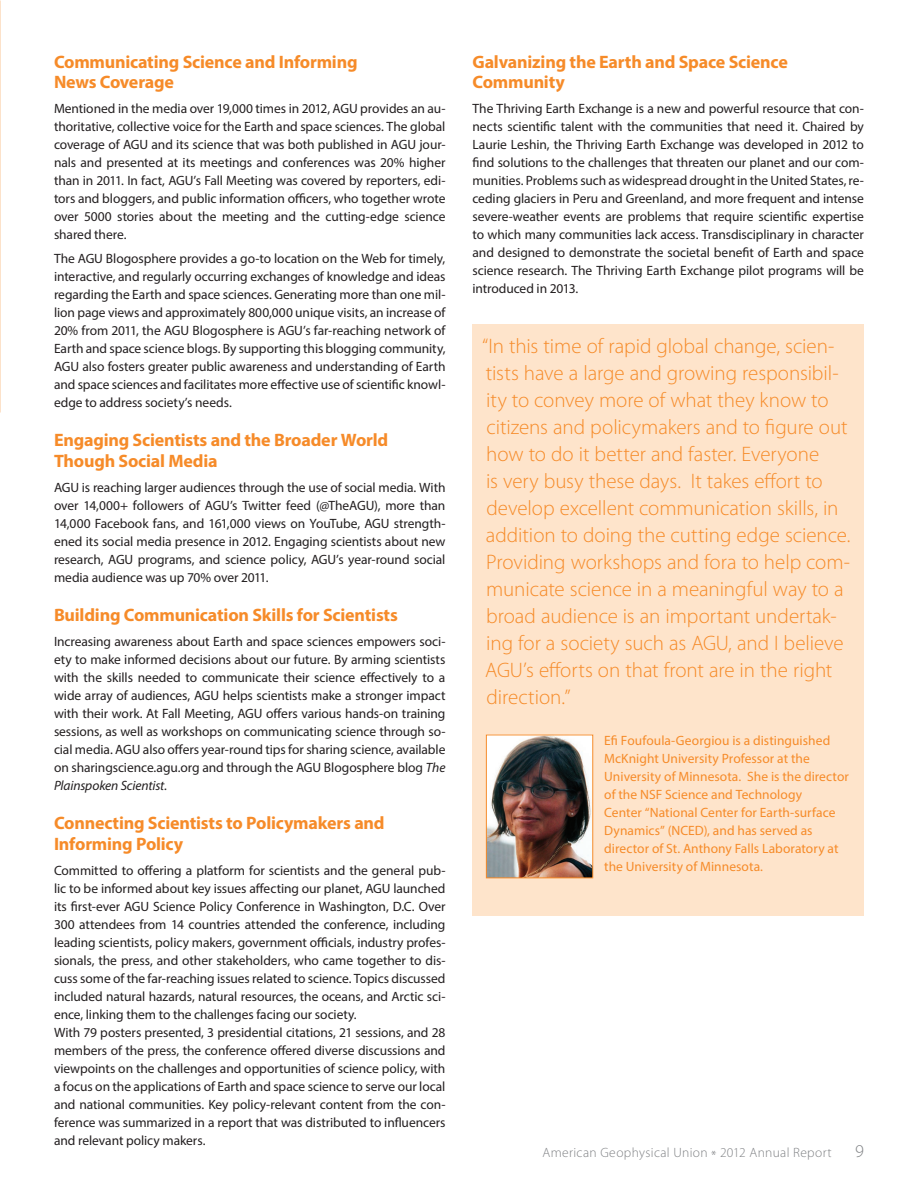
<style>
.page{position:relative;width:918px;height:1188px;background:#fff}
.page>*{position:absolute;margin:0;border:0;box-sizing:border-box;transform-origin:0 0}
.t1{font:300 21px/27px "Myriad Pro";letter-spacing:-.005em;color:#f68b29}
.t2{font:700 18px/19.5px "Myriad Pro";letter-spacing:-.01em;color:#f68b29}
.t3{font:300 18px "Myriad Pro";color:#808285}
.t4{font:13.5px/18px "Myriad Pro";letter-spacing:-.005em;color:#231f20;text-align:justify}
.t5{font:13.5px/18px "Myriad Pro";letter-spacing:.005em;color:#f68b29}
.t6{font:300 13.5px "Myriad Pro";letter-spacing:.025em;color:#808285}
.s1{font-style:italic}
</style>
<div class="page">
<div style="left:472px;top:324px;width:392px;height:592px;background:#fee4cb"></div>
<img style="left:488px;top:737px;width:103px;height:139px">
<div style="left:486px;top:735px;width:107px;height:143px;border:1px solid #f68b29"></div>
<p class="t2" style="left:54px;top:52px;width:305px">Communicating Science and Informing<br>News Coverage</p>
<p class="t4" style="left:54px;top:99px;width:393px">Mentioned in the media over 19,000 times in 2012, AGU provides an au&shy;thoritative, collective voice for the Earth and space sciences. The global coverage of AGU and its science that was both published in AGU jour&shy;nals and presented at its meetings and conferences was 20% higher than in 2011. In fact, AGU’s Fall Meeting was covered by reporters, edi&shy;tors and bloggers, and public information officers, who together wrote over 5000 stories about the meeting and the cutting-edge science shared there.</p>
<p class="t4" style="left:54px;top:250px;width:393px">The AGU Blogosphere provides a go-to location on the Web for timely, interactive, and regularly occurring exchanges of knowledge and ideas regarding the Earth and space sciences. Generating more than one mil&shy;lion page views and approximately 800,000 unique visits, an increase of 20% from 2011, the AGU Blogosphere is AGU’s far-reaching network of Earth and space science blogs. By supporting this blogging community, AGU also fosters greater public awareness and understanding of Earth and space sciences and facilitates more effective use of scientific knowl&shy;edge to address society’s needs.</p>
<p class="t2" style="left:54px;top:429px;width:336px;line-height:21px">Engaging Scientists and the Broader World<br>Though Social Media</p>
<p class="t4" style="left:54px;top:478px;width:393px">AGU is reaching larger audiences through the use of social media. With over 14,000+ followers of AGU’s Twitter feed (@TheAGU), more than 14,000 Facebook fans, and 161,000 views on YouTube, AGU strength&shy;ened its social media presence in 2012. Engaging scientists about new research, AGU programs, and science policy, AGU’s year-round social media audience was up 70% over 2011.</p>
<p class="t2" style="left:54px;top:605px;width:345px">Building Communication Skills for Scientists</p>
<p class="t4" style="left:54px;top:632px;width:393px">Increasing awareness about Earth and space sciences empowers soci&shy;ety to make informed decisions about our future. By arming scientists with the skills needed to communicate their science effectively to a wide array of audiences, AGU helps scientists make a stronger impact with their work. At Fall Meeting, AGU offers various hands-on training sessions, as well as workshops on communicating science through so&shy;cial media. AGU also offers year-round tips for sharing science, available on sharingscience.agu.org and through the AGU Blogosphere blog <span class="s1">The Plainspoken Scientist.</span></p>
<p class="t2" style="left:54px;top:812px;width:332px;line-height:21px">Connecting Scientists to Policymakers and<br>Informing Policy</p>
<p class="t4" style="left:54px;top:861px;width:393px">Committed to offering a platform for scientists and the general pub&shy;lic to be informed about key issues affecting our planet, AGU launched its first-ever AGU Science Policy Conference in Washington, D.C. Over 300 attendees from 14 countries attended the conference, including leading scientists, policy makers, government officials, industry profes&shy;sionals, the press, and other stakeholders, who came together to dis&shy;cuss some of the far-reaching issues related to science. Topics discussed included natural hazards, natural resources, the oceans, and Arctic sci&shy;ence, linking them to the challenges facing our society.</p>
<p class="t4" style="left:54px;top:1023px;width:393px">With 79 posters presented, 3 presidential citations, 21 sessions, and 28 members of the press, the conference offered diverse discussions and viewpoints on the challenges and opportunities of science policy, with a focus on the applications of Earth and space science to serve our local and national communities. Key policy-relevant content from the con&shy;ference was summarized in a report that was distributed to influencers and relevant policy makers.</p>
<p class="t2" style="left:472px;top:52px;width:317px">Galvanizing the Earth and Space Science<br>Community</p>
<p class="t4" style="left:472px;top:99px;width:393px">The Thriving Earth Exchange is a new and powerful resource that con&shy;nects scientific talent with the communities that need it. Chaired by Laurie Leshin, the Thriving Earth Exchange was developed in 2012 to find solutions to the challenges that threaten our planet and our com&shy;munities. Problems such as widespread drought in the United States, re&shy;ceding glaciers in Peru and Greenland, and more frequent and intense severe-weather events are problems that require scientific expertise to which many communities lack access. Transdisciplinary in character and designed to demonstrate the societal benefit of Earth and space science research. The Thriving Earth Exchange pilot programs will be introduced in 2013.</p>
<p class="t1" style="left:482px;top:333px;width:370px">“In this time of rapid global change, scien&shy;tists have a large and growing responsibil&shy;ity to convey more of what they know to citizens and policymakers and to figure out how to do it better and faster. Everyone<br>is very busy these days. It takes effort to develop excellent communication skills, in addition to doing the cutting edge science.<br>Providing workshops and fora to help com&shy;municate science in a meaningful way to a broad audience is an important undertak&shy;ing for a society such as AGU, and I believe AGU’s efforts on that front are in the right direction.”</p>
<p class="t5" style="left:604px;top:731px;width:246px">Efi Foufoula-Georgiou is a distinguished McKnight University Professor at the University of Minnesota. She is the director of the NSF Science and Technology<br>Center “National Center for Earth-surface Dynamics” (NCED), and has served as director of St. Anthony Falls Laboratory at the University of Minnesota.</p>
<p class="t6" style="left:542px;top:1144px;width:291px">American Geophysical Union * 2012 Annual Report</p>
<h2 class="t3" style="left:855px;top:1140px;width:10px">9</h2>
</div>
